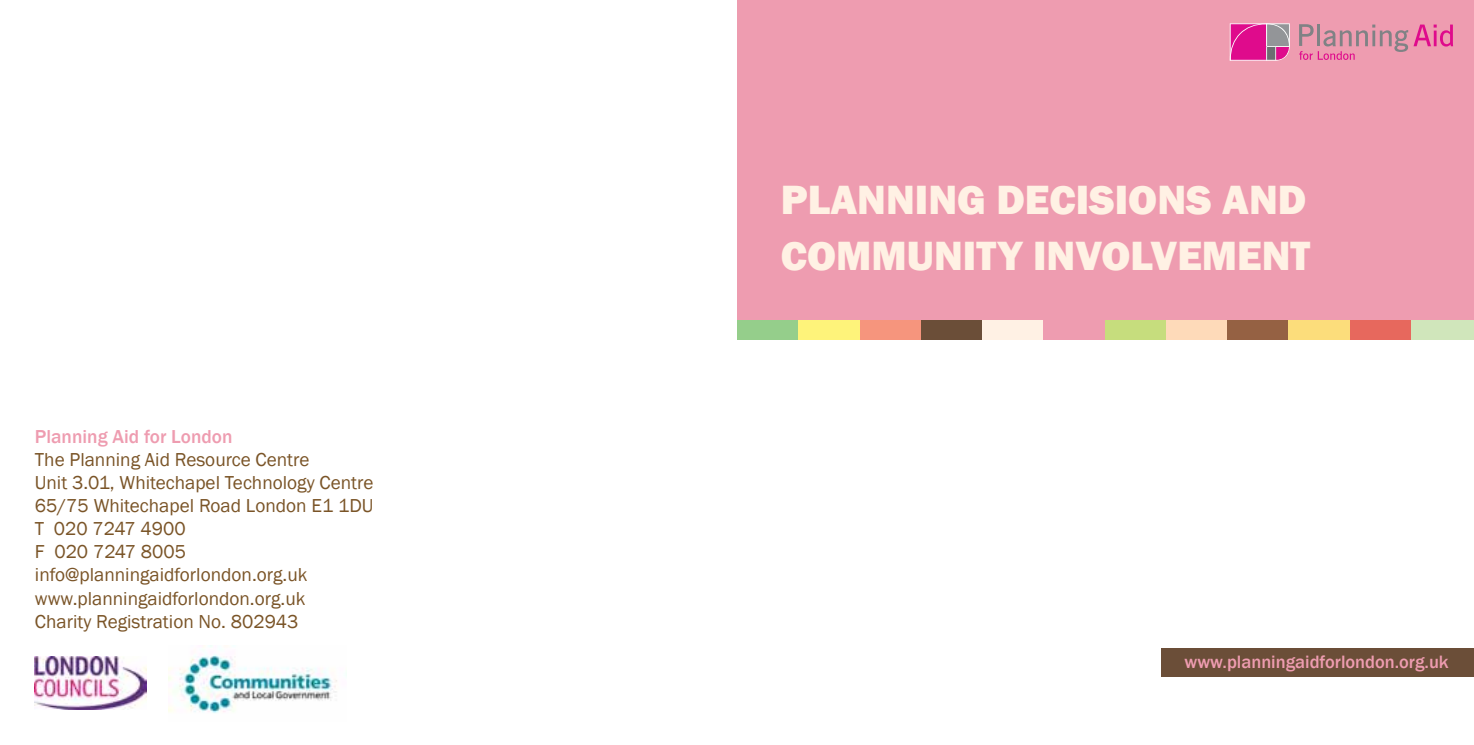
<style>
.page{position:relative;width:1474px;height:745px;background:#fff}
.page>*{position:absolute;margin:0;border:0;box-sizing:border-box;transform-origin:0 0}
.t1{font:800 42px/56px "Franklin Gothic";color:#fff1e4}
.t2{font:19.25px/23.1px "Franklin Gothic";color:#7a5427}
.t3{font:500 19.25px "Franklin Gothic";color:#ee9cb0}
.t4{font:500 18.38px "Franklin Gothic";color:#ee9cb0}
</style>
<div class="page">
<div style="left:737px;top:0;width:736px;height:320px;background:#ee9cb0"></div>
<div style="left:737px;top:320px;width:61px;height:20px;background:#95ce8b"></div>
<div style="left:798px;top:320px;width:62px;height:20px;background:#fef37a"></div>
<div style="left:859px;top:320px;width:62px;height:20px;background:#f6957d"></div>
<div style="left:921px;top:320px;width:61px;height:20px;background:#6b4e38"></div>
<div style="left:982px;top:320px;width:61px;height:20px;background:#fff1e4"></div>
<div style="left:1043px;top:320px;width:62px;height:20px;background:#ee9cb0"></div>
<div style="left:1104px;top:320px;width:62px;height:20px;background:#c6dd7d"></div>
<div style="left:1166px;top:320px;width:61px;height:20px;background:#fedab9"></div>
<div style="left:1227px;top:320px;width:61px;height:20px;background:#956143"></div>
<div style="left:1288px;top:320px;width:62px;height:20px;background:#fcdd7b"></div>
<div style="left:1349px;top:320px;width:62px;height:20px;background:#e7685d"></div>
<div style="left:1410px;top:320px;width:63px;height:20px;background:#d0e6bb"></div>
<div style="left:1161px;top:648px;width:312px;height:28px;background:#6b4e38"></div>
<svg style="left:1299px;top:24px;width:153px;height:36px"></svg>
<svg style="left:1229px;top:23px;width:60px;height:38px;background:#ce4d9b"></svg>
<img style="left:169px;top:645px;width:168px;height:68px">
<img style="left:35px;top:656px;width:111px;height:53px">
<p class="t3" style="left:35px;top:424px;width:199px">Planning Aid for London</p>
<p class="t2" style="left:35px;top:448px;width:340px">The Planning Aid Resource Centre<br>Unit 3.01, Whitechapel Technology Centre<br>65/75 Whitechapel Road London E1 1DU<br>T 020 7247 4900<br>F 020 7247 8005 info@planningaidforlondon.org.uk www.planningaidforlondon.org.uk<br>Charity Registration No. 802943</p>
<h1 class="t1" style="left:780px;top:171px;width:531px">PLANNING DECISIONS AND<br>COMMUNITY INVOLVEMENT</h1>
<p class="t4" style="left:1184px;top:649px;width:265px">www.planningaidforlondon.org.uk</p>
</div>
